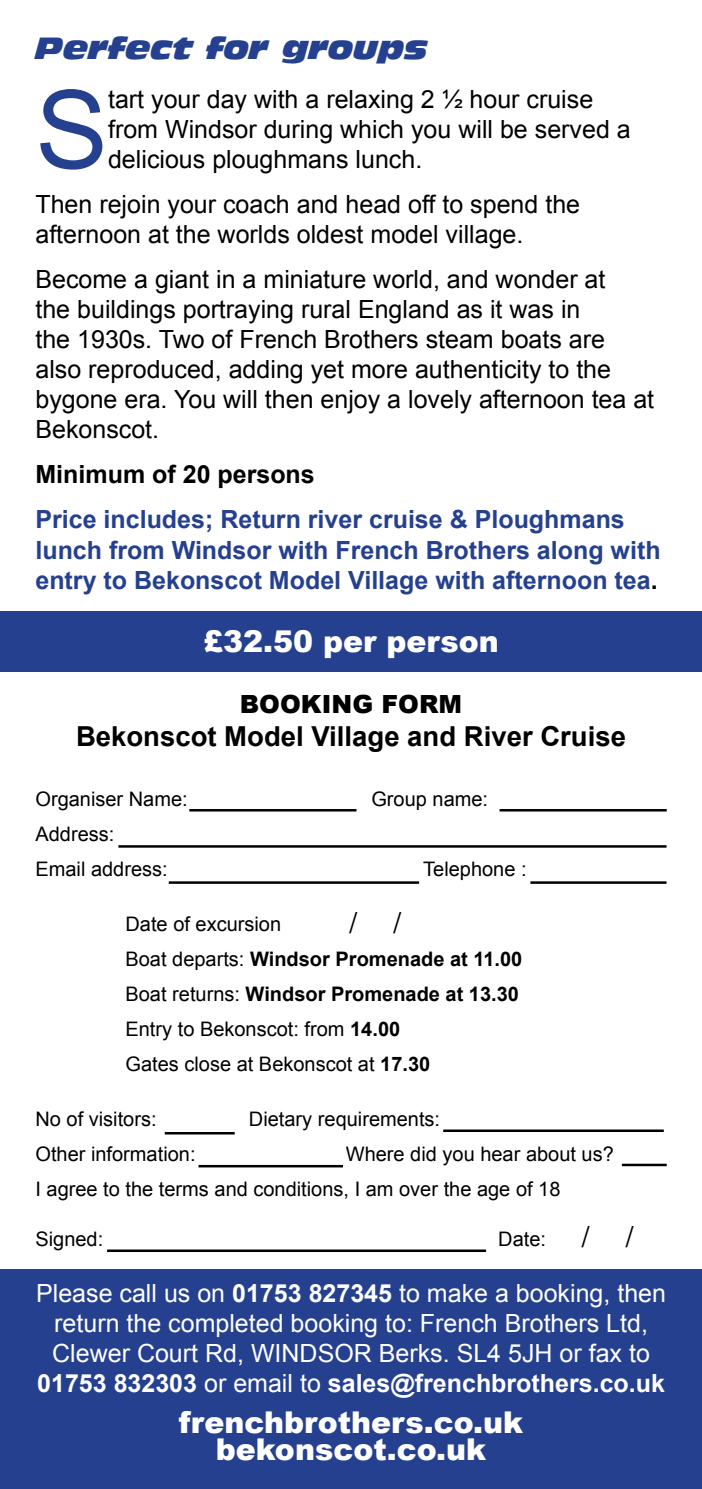
<style>
.page{position:relative;width:702px;height:1489px;background:#fff}
.page>*{position:absolute;margin:0;border:0;box-sizing:border-box;transform-origin:0 0}
.t1{font:108.75px "Arial";color:#25408f}
.t2{font:900 30px/27.5px "Arial";color:#fff;text-align:center}
.t3{font:italic 30px "Antique Olive Std Nord";color:#25408f}
.t4{font:30px "Minion Pro";color:#000}
.t5{font:700 27.5px "Arial";color:#000}
.t6{font:25px/30px "Arial";color:#000}
.t7{font:25px/30px "Arial";color:#fff;text-align:center}
.t8{font:700 25px/30px "Arial";color:#25408f}
.t9{font:700 25px "Arial";color:#000}
.t10{font:900 25px "Arial";color:#000}
.t11{font:20px/35px "Arial";color:#000}
.s1{color:#000}
.s2{font-weight:700}
</style>
<div class="page">
<div style="left:0;top:611px;width:702px;height:60px;background:#25408f"></div>
<hr style="left:189px;top:809px;width:167px;height:2px;background:#000">
<hr style="left:118px;top:845px;width:548px;height:2px;background:#000">
<hr style="left:169px;top:881px;width:250px;height:2px;background:#000">
<hr style="left:107px;top:1249px;width:379px;height:2px;background:#000">
<hr style="left:499px;top:809px;width:167px;height:2px;background:#000">
<div style="left:0;top:1269px;width:702px;height:219px;background:#25408f"></div>
<hr style="left:530px;top:881px;width:136px;height:2px;background:#000">
<hr style="left:443px;top:1129px;width:220px;height:2px;background:#000">
<hr style="left:198px;top:1164px;width:145px;height:3px;background:#000">
<hr style="left:621px;top:1163px;width:45px;height:3px;background:#000">
<hr style="left:165px;top:1131px;width:70px;height:3px;background:#000">
<p class="t3" style="left:35px;top:29px;width:394px">Perfect for groups</p>
<h1 class="t1" style="left:35px;top:59px;width:74px">S</h1>
<p class="t6" style="left:108px;top:85px;width:524px">tart your day with a relaxing 2 ½ hour cruise from Windsor during which you will be served a delicious ploughmans lunch.</p>
<p class="t6" style="left:35px;top:190px;width:546px">Then rejoin your coach and head off to spend the afternoon at the worlds oldest model village.</p>
<p class="t6" style="left:35px;top:265px;width:620px">Become a giant in a miniature world, and wonder at<br>the buildings portraying rural England as it was in<br>the 1930s. Two of French Brothers steam boats are also reproduced, adding yet more authenticity to the bygone era. You will then enjoy a lovely afternoon tea at Bekonscot.</p>
<p class="t9" style="left:35px;top:458px;width:281px">Minimum of 20 persons</p>
<p class="t8" style="left:35px;top:505px;width:626px">Price includes; Return river cruise &amp; Ploughmans lunch from Windsor with French Brothers along with entry to Bekonscot Model Village with afternoon tea<span class="s1">.</span></p>
<p class="t2" style="left:203px;top:627px;width:297px">£32.50 per person</p>
<p class="t10" style="left:240px;top:686px;width:224px">BOOKING FORM</p>
<p class="t5" style="left:76px;top:718px;width:551px">Bekonscot Model Village and River Cruise</p>
<p class="t11" style="left:35px;top:781px;width:154px">Organiser Name:</p>
<p class="t11" style="left:371px;top:781px;width:118px">Group name:</p>
<p class="t11" style="left:35px;top:816px;width:134px">Address:<br>Email address:</p>
<p class="t11" style="left:423px;top:851px;width:105px">Telephone :</p>
<p class="t11" style="left:125px;top:906px;width:398px">Date of excursion<br>Boat departs: <span class="s2">Windsor Promenade at 11.00<br></span>Boat returns: <span class="s2">Windsor Promenade at 13.30<br></span>Entry to Bekonscot: from <span class="s2">14.00<br></span>Gates close at Bekonscot at <span class="s2">17.30</span></p>
<p class="t4" style="left:348px;top:901px;width:55px">/ /</p>
<p class="t11" style="left:35px;top:1101px;width:123px">No of visitors:</p>
<p class="t11" style="left:249px;top:1101px;width:193px">Dietary requirements:</p>
<p class="t11" style="left:35px;top:1136px;width:162px">Other information:</p>
<p class="t11" style="left:35px;top:1136px;width:580px;text-indent:310px">Where did you hear about us?<br>I agree to the terms and conditions, I am over the age of 18</p>
<p class="t11" style="left:35px;top:1221px;width:69px">Signed:</p>
<p class="t11" style="left:498px;top:1221px;width:49px">Date:</p>
<p class="t4" style="left:581px;top:1216px;width:55px">/ /</p>
<p class="t7" style="left:36px;top:1278px;width:631px">Please call us on <span class="s2">01753 827345</span> to make a booking, then return the completed booking to: French Brothers Ltd, Clewer Court Rd, WINDSOR Berks. SL4 5JH or fax to <span class="s2">01753 832303</span> or email to <span class="s2">sales@frenchbrothers.co.uk</span></p>
<p class="t2" style="left:179px;top:1407px;width:346px">frenchbrothers.co.uk bekonscot.co.uk</p>
</div>
